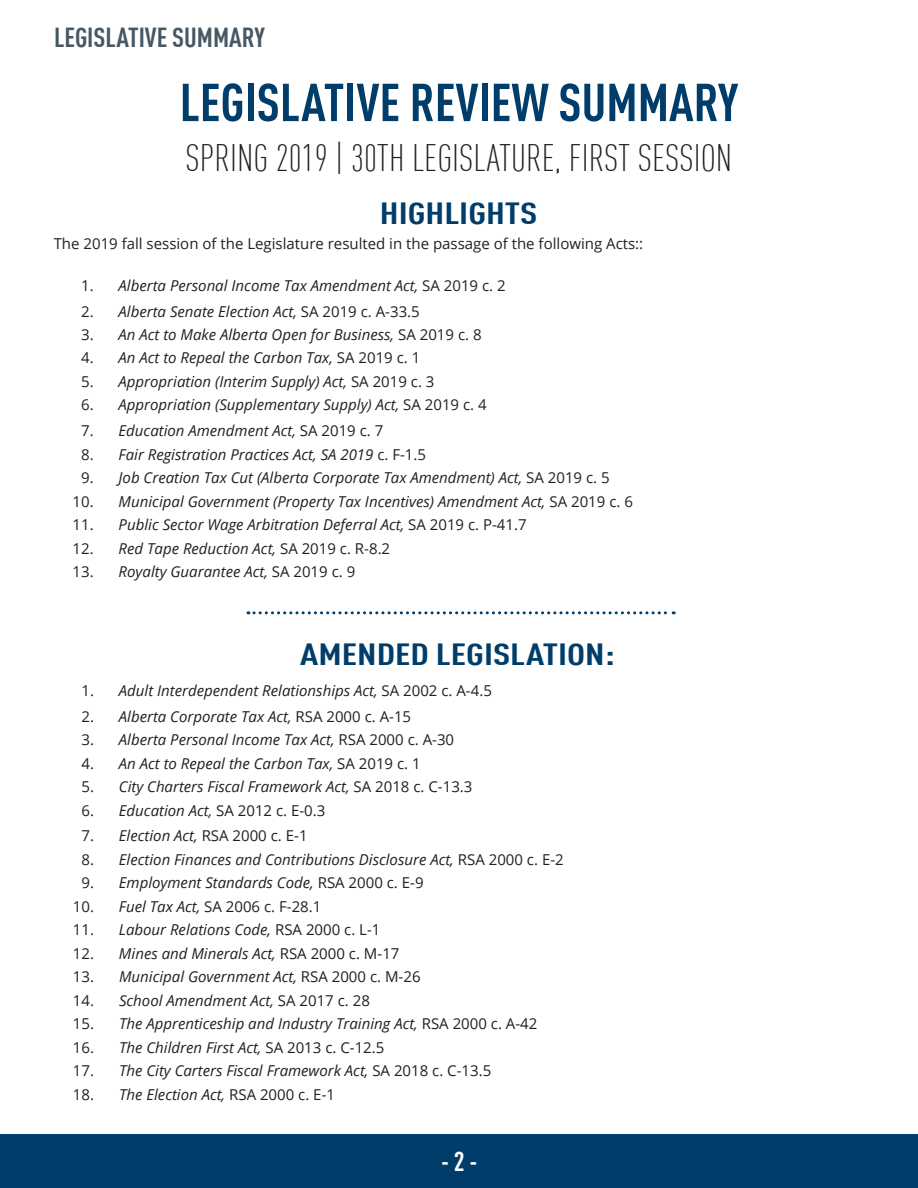
<style>
.page{position:relative;width:918px;height:1188px;background:#fff}
.page>*{position:absolute;margin:0;border:0;box-sizing:border-box;transform-origin:0 0}
.t1{font:700 condensed 52.5px "DIN Offc";color:#003d6a}
.t2{font:300 condensed 37.5px "DIN Offc";color:#231f20}
.t3{font:700 condensed 30px "DIN Offc";color:#003d6a;scale:1.3 1}
.t4{font:700 condensed 27px "DIN Offc";color:#475865}
.t5{font:700 condensed 27px "DIN Offc";color:#fff}
.t6{font:italic 15px "Open Sans";color:#231f20}
.t7{font:15px "Open Sans";color:#231f20}
.s1{font-style:normal}
.s2{font-style:italic}
</style>
<div class="page">
<div style="left:0;top:1134px;width:918px;height:54px;background:#003d6a"></div>
<svg style="left:248px;top:611px;width:426px;height:3px"></svg>
<h3 class="t4" style="left:54px;top:21px;width:212px">LEGISLATIVE SUMMARY</h3>
<h1 class="t1" style="left:180px;top:71px;width:560px">LEGISLATIVE REVIEW SUMMARY</h1>
<h2 class="t2" style="left:186px;top:137px;width:548px">SPRING 2019 | 30TH LEGISLATURE, FIRST SESSION</h2>
<h3 class="t3" style="left:380px;top:195px;width:123px">HIGHLIGHTS</h3>
<p class="t7" style="left:54px;top:234px;width:591px">The 2019 fall session of the Legislature resulted in the passage of the following Acts::</p>
<p class="t6" style="left:81px;top:275px;width:426px"><span class="s1">1.</span> Alberta Personal Income Tax Amendment Act, <span class="s1">SA 2019 c. 2</span></p>
<p class="t6" style="left:81px;top:301px;width:340px"><span class="s1">2.</span> Alberta Senate Election Act, <span class="s1">SA 2019 c. A-33.5</span></p>
<p class="t6" style="left:81px;top:324px;width:402px"><span class="s1">3.</span> An Act to Make Alberta Open for Business, <span class="s1">SA 2019 c. 8</span></p>
<p class="t6" style="left:81px;top:348px;width:341px"><span class="s1">4.</span> An Act to Repeal the Carbon Tax, <span class="s1">SA 2019 c. 1</span></p>
<p class="t6" style="left:81px;top:371px;width:355px"><span class="s1">5.</span> Appropriation (Interim Supply) Act, <span class="s1">SA 2019 c. 3</span></p>
<p class="t6" style="left:81px;top:395px;width:407px"><span class="s1">6.</span> Appropriation (Supplementary Supply) Act, <span class="s1">SA 2019 c. 4</span></p>
<p class="t6" style="left:81px;top:420px;width:304px"><span class="s1">7.</span> Education Amendment Act, <span class="s1">SA 2019 c. 7</span></p>
<p class="t6" style="left:81px;top:444px;width:347px"><span class="s1">8.</span> Fair Registration Practices Act, SA 2019 <span class="s1">c. F-1.5</span></p>
<p class="t6" style="left:81px;top:467px;width:530px"><span class="s1">9.</span> Job Creation Tax Cut (Alberta Corporate Tax Amendment) Act, <span class="s1">SA 2019 c. 5</span></p>
<p class="t6" style="left:73px;top:491px;width:562px"><span class="s1">10.</span> Municipal Government (Property Tax Incentives) Amendment Act, <span class="s1">SA 2019 c. 6</span></p>
<p class="t6" style="left:73px;top:514px;width:456px"><span class="s1">11.</span> Public Sector Wage Arbitration Deferral Act, <span class="s1">SA 2019 c. P-41.7</span></p>
<p class="t6" style="left:73px;top:538px;width:319px"><span class="s1">12.</span> Red Tape Reduction Act, <span class="s1">SA 2019 c. R-8.2</span></p>
<p class="t6" style="left:73px;top:561px;width:284px"><span class="s1">13.</span> Royalty Guarantee Act, <span class="s1">SA 2019 c. 9</span></p>
<h3 class="t3" style="left:300px;top:636px;width:244px">AMENDED LEGISLATION:</h3>
<p class="t6" style="left:81px;top:680px;width:412px"><span class="s1">1.</span> Adult Interdependent Relationships Act, <span class="s1">SA 2002 c. A-4.5</span></p>
<p class="t6" style="left:81px;top:706px;width:331px"><span class="s1">2.</span> Alberta Corporate Tax Act, <span class="s1">RSA 2000 c. A-15</span></p>
<p class="t6" style="left:81px;top:729px;width:374px"><span class="s1">3.</span> Alberta Personal Income Tax Act, <span class="s1">RSA 2000 c. A-30</span></p>
<p class="t6" style="left:81px;top:753px;width:341px"><span class="s1">4.</span> An Act to Repeal the Carbon Tax, <span class="s1">SA 2019 c. 1</span></p>
<p class="t6" style="left:81px;top:776px;width:393px"><span class="s1">5.</span> City Charters Fiscal Framework Act, <span class="s1">SA 2018 c. C-13.3</span></p>
<p class="t7" style="left:81px;top:800px;width:246px">6. <span class="s2">Education Act,</span> SA 2012 c. E-0.3</p>
<p class="t7" style="left:81px;top:826px;width:228px">7. <span class="s2">Election Act,</span> RSA 2000 c. E-1</p>
<p class="t6" style="left:81px;top:849px;width:484px"><span class="s1">8.</span> Election Finances and Contributions Disclosure Act, <span class="s1">RSA 2000 c. E-2</span></p>
<p class="t6" style="left:81px;top:873px;width:344px"><span class="s1">9.</span> Employment Standards Code, <span class="s1">RSA 2000 c. E-9</span></p>
<p class="t7" style="left:73px;top:896px;width:250px">10. <span class="s2">Fuel Tax Act,</span> SA 2006 c. F-28.1</p>
<p class="t6" style="left:73px;top:920px;width:309px"><span class="s1">11.</span> Labour Relations Code, <span class="s1">RSA 2000 c. L-1</span></p>
<p class="t6" style="left:73px;top:943px;width:328px"><span class="s1">12.</span> Mines and Minerals Act, <span class="s1">RSA 2000 c. M-17</span></p>
<p class="t6" style="left:73px;top:967px;width:349px"><span class="s1">13.</span> Municipal Government Act, <span class="s1">RSA 2000 c. M-26</span></p>
<p class="t6" style="left:73px;top:990px;width:299px"><span class="s1">14.</span> School Amendment Act, <span class="s1">SA 2017 c. 28</span></p>
<p class="t6" style="left:73px;top:1013px;width:466px"><span class="s1">15.</span> The Apprenticeship and Industry Training Act, <span class="s1">RSA 2000 c. A-42</span></p>
<p class="t6" style="left:73px;top:1037px;width:313px"><span class="s1">16.</span> The Children First Act, <span class="s1">SA 2013 c. C-12.5</span></p>
<p class="t6" style="left:73px;top:1060px;width:420px"><span class="s1">17.</span> The City Carters Fiscal Framework Act, <span class="s1">SA 2018 c. C-13.5</span></p>
<p class="t7" style="left:73px;top:1084px;width:264px">18. <span class="s2">The Election Act,</span> RSA 2000 c. E-1</p>
<h3 class="t5" style="left:441px;top:1145px;width:38px">- 2 -</h3>
</div>
